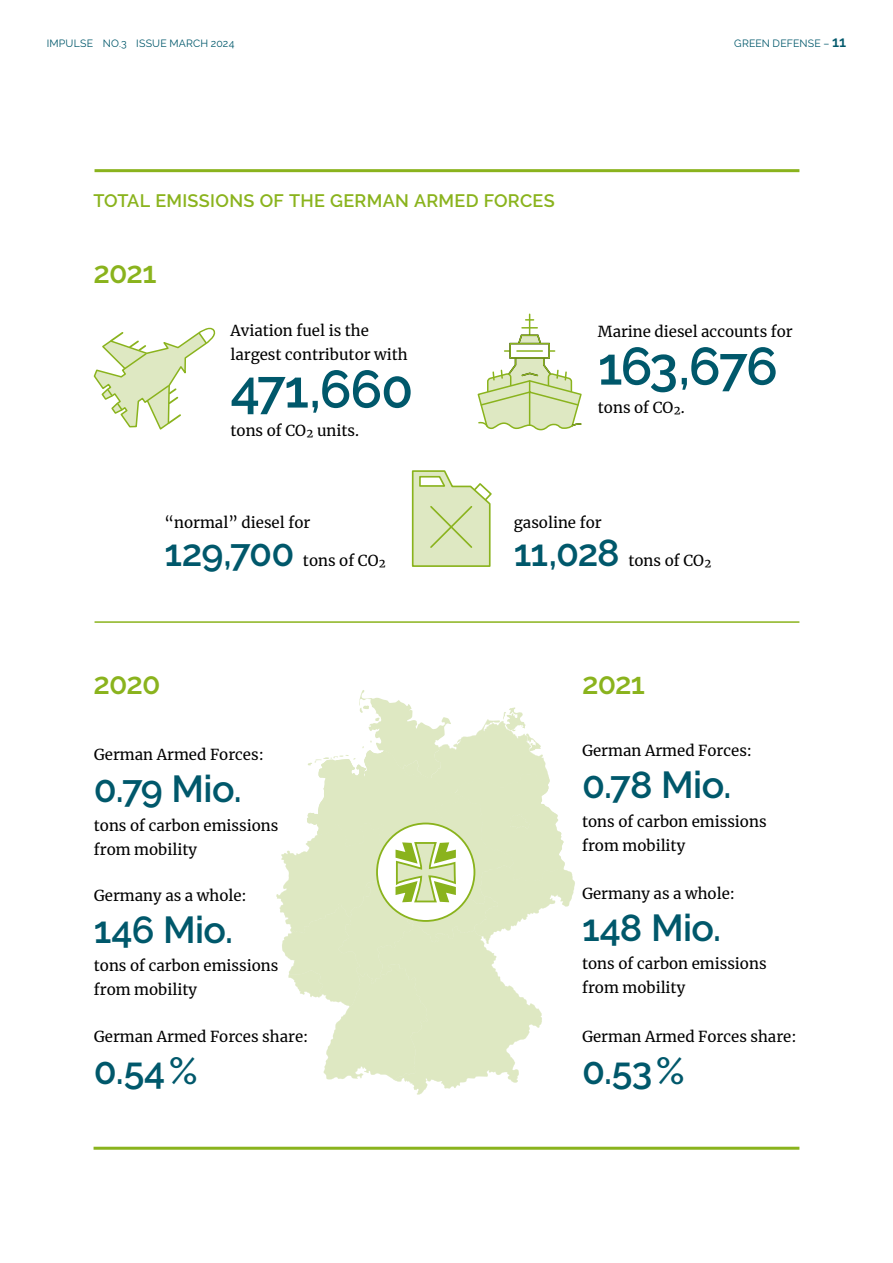
<style>
.page{position:relative;width:893px;height:1263px;background:#fff}
.page>*{position:absolute;margin:0;border:0;box-sizing:border-box;transform-origin:0 0}
.t1{font:600 52.5px "Raleway";letter-spacing:-.03em;color:#00586b}
.t2{font:600 37.5px "Raleway";letter-spacing:-.015em;color:#00586b}
.t3{font:600 30px "Raleway";letter-spacing:-.03em;color:#8ab31d}
.t4{font:600 18px "Raleway";letter-spacing:.015em;color:#8ab31d}
.t5{font:15px/24px "Merriweather";color:#000}
.t6{font:10.5px "Raleway";letter-spacing:.02em;color:#00586b}
.s1{font-weight:600;font-size:15px}
</style>
<div class="page">
<hr style="left:95px;top:169px;width:704px;height:3px;background:#8ab31d">
<hr style="left:95px;top:621px;width:704px;height:2px;background:#8ab31d">
<hr style="left:94px;top:1147px;width:705px;height:3px;background:#8ab31d">
<svg style="left:477px;top:314px;width:105px;height:117px"></svg>
<svg style="left:94px;top:328px;width:121px;height:101px"></svg>
<svg style="left:411px;top:470px;width:81px;height:97px"></svg>
<svg style="left:276px;top:690px;width:299px;height:404px"></svg>
<p class="t6" style="left:47px;top:37px;width:189px">IMPULSE NO.3 ISSUE MARCH 2024</p>
<p class="t6" style="left:734px;top:37px;width:114px">GREEN DEFENSE – <span class="s1">11</span></p>
<p class="t4" style="left:93px;top:190px;width:463px">TOTAL EMISSIONS OF THE GERMAN ARMED FORCES</p>
<h3 class="t3" style="left:94px;top:256px;width:65px">2021</h3>
<p class="t5" style="left:230px;top:318px;width:179px">Aviation fuel is the largest contributor with</p>
<h1 class="t1" style="left:230px;top:359px;width:184px">471,660</h1>
<p class="t5" style="left:230px;top:418px;width:130px">tons of CO2 units.</p>
<p class="t5" style="left:164px;top:510px;width:147px">“normal” diesel for</p>
<h2 class="t2" style="left:164px;top:531px;width:132px">129,700</h2>
<p class="t5" style="left:303px;top:548px;width:85px">tons of CO2</p>
<p class="t5" style="left:598px;top:319px;width:196px">Marine diesel accounts for</p>
<h1 class="t1" style="left:598px;top:336px;width:182px">163,676</h1>
<p class="t5" style="left:598px;top:395px;width:89px">tons of CO2.</p>
<p class="t5" style="left:514px;top:510px;width:89px">gasoline for</p>
<h2 class="t2" style="left:514px;top:531px;width:108px">11,028</h2>
<p class="t5" style="left:628px;top:548px;width:85px">tons of CO2</p>
<h3 class="t3" style="left:94px;top:666px;width:69px">2020</h3>
<h3 class="t3" style="left:582px;top:666px;width:65px">2021</h3>
<p class="t5" style="left:94px;top:742px;width:172px">German Armed Forces:</p>
<h2 class="t2" style="left:94px;top:767px;width:149px">0.79 Mio.</h2>
<p class="t5" style="left:94px;top:813px;width:186px">tons of carbon emissions from mobility</p>
<p class="t5" style="left:94px;top:883px;width:154px">Germany as a whole:</p>
<h2 class="t2" style="left:94px;top:908px;width:141px">146 Mio.</h2>
<p class="t5" style="left:94px;top:953px;width:186px">tons of carbon emissions from mobility</p>
<p class="t5" style="left:94px;top:1024px;width:216px">German Armed Forces share:</p>
<h2 class="t2" style="left:94px;top:1049px;width:105px">0.54%</h2>
<p class="t5" style="left:582px;top:738px;width:172px">German Armed Forces:</p>
<h2 class="t2" style="left:582px;top:763px;width:151px">0.78 Mio.</h2>
<p class="t5" style="left:582px;top:809px;width:186px">tons of carbon emissions from mobility</p>
<p class="t5" style="left:582px;top:881px;width:154px">Germany as a whole:</p>
<h2 class="t2" style="left:582px;top:906px;width:141px">148 Mio.</h2>
<p class="t5" style="left:582px;top:951px;width:186px">tons of carbon emissions from mobility</p>
<p class="t5" style="left:582px;top:1024px;width:216px">German Armed Forces share:</p>
<h2 class="t2" style="left:582px;top:1049px;width:104px">0.53%</h2>
</div>
